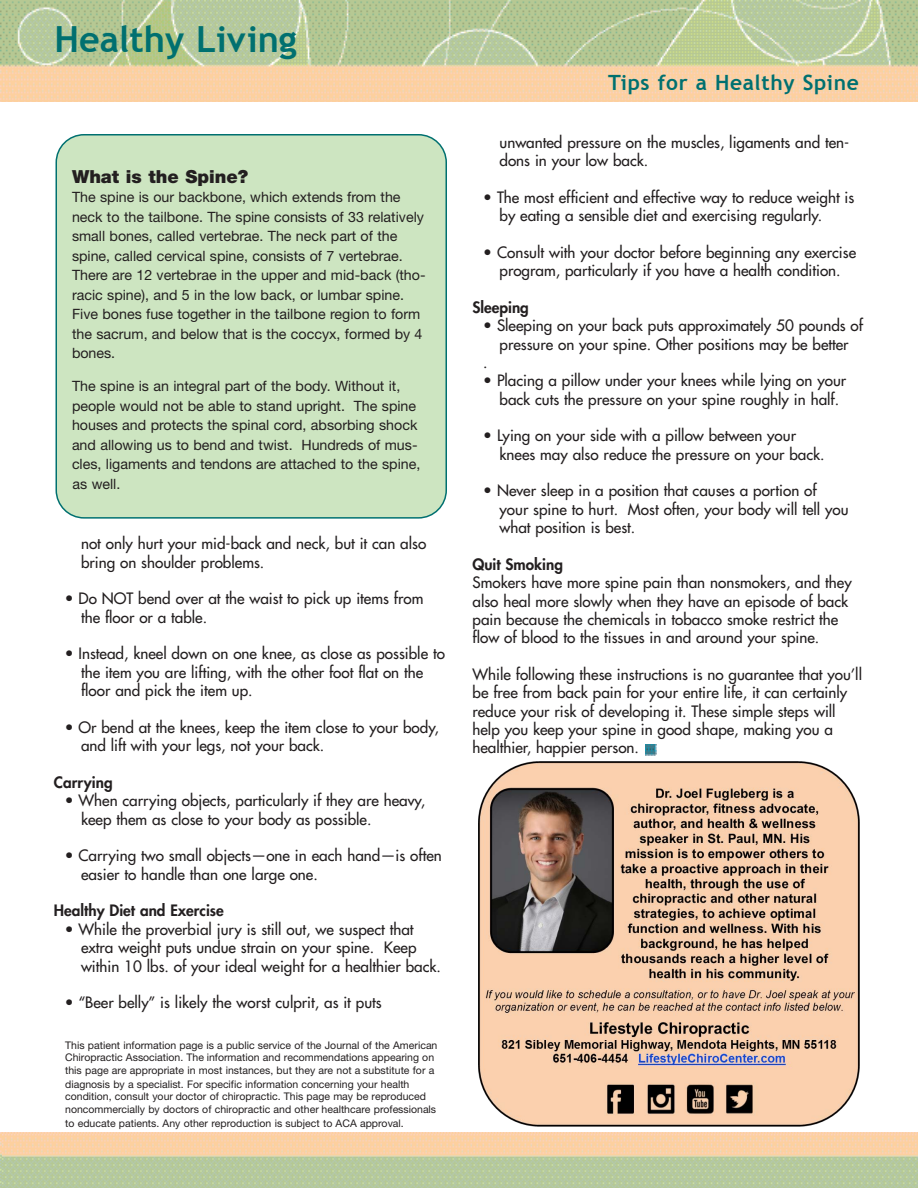
<style>
.page{position:relative;width:918px;height:1188px;background:#fff}
.page>*{position:absolute;margin:0;border:0;box-sizing:border-box;transform-origin:0 0}
.t1{font:700 36px "Trebuchet MS";color:#007070}
.t2{font:700 21px "Trebuchet MS";letter-spacing:.03em;color:#007070}
.t3{font:900 18px "Helvetica Neue LT Std";color:#231f20}
.t4{font:500 15.3px/18.3px "Futura Std";color:#231f20}
.t5{font:800 15.3px "Futura Std";color:#231f20}
.t6{font:14.25px/19.5px "Helvetica Neue LT Std";color:#231f20}
.t7{font:10.5px/12.9px "Helvetica Neue LT Std";color:#231f20}
.s1{color:#fff}
</style>
<div class="page">
<img style="left:0;top:1133px;width:918px;height:55px">
<img style="left:0;top:0;width:918px;height:80px">
<img style="left:0;top:80px;width:918px;height:22px">
<img style="left:3px;top:1134px;width:915px;height:54px">
<div style="left:56px;top:134px;width:391px;height:385px;background:#cde5c1"></div>
<svg style="left:646px;top:745px;width:10px;height:10px"></svg>
<img style="left:478px;top:762px;width:382px;height:364px">
<h1 class="t1" style="left:54px;top:18px;width:244px">Healthy Living</h1>
<p class="t3" style="left:72px;top:170px;width:178px">What is the Spine?</p>
<p class="t6" style="left:72px;top:189px;width:355px">The spine is our backbone, which extends from the neck to the tailbone. The spine consists of 33 relatively small bones, called vertebrae. The neck part of the spine, called cervical spine, consists of 7 vertebrae.<br>There are 12 vertebrae in the upper and mid-back (tho&shy;racic spine), and 5 in the low back, or lumbar spine.<br>Five bones fuse together in the tailbone region to form the sacrum, and below that is the coccyx, formed by 4 bones.</p>
<p class="t6" style="left:72px;top:378px;width:350px">The spine is an integral part of the body. Without it, people would not be able to stand upright. The spine houses and protects the spinal cord, absorbing shock and allowing us to bend and twist. Hundreds of mus&shy;cles, ligaments and tendons are attached to the spine, as well.</p>
<p class="t4" style="left:81px;top:536px;width:347px">not only hurt your mid-back and neck, but it can also bring on shoulder problems.</p>
<p class="t4" style="left:81px;top:591px;width:344px;text-indent:-16px">• Do NOT bend over at the waist to pick up items from the floor or a table.</p>
<p class="t4" style="left:81px;top:646px;width:365px;text-indent:-16px">• Instead, kneel down on one knee, as close as possible to the item you are lifting, with the other foot flat on the floor and pick the item up.</p>
<p class="t4" style="left:81px;top:719px;width:360px;text-indent:-16px">• Or bend at the knees, keep the item close to your body, and lift with your legs, not your back.</p>
<p class="t5" style="left:54px;top:775px;width:60px">Carrying</p>
<p class="t4" style="left:81px;top:793px;width:346px;text-indent:-16px">• When carrying objects, particularly if they are heavy, keep them as close to your body as possible.</p>
<p class="t4" style="left:81px;top:848px;width:362px;text-indent:-16px">• Carrying two small objects—one in each hand—is often easier to handle than one large one.</p>
<p class="t5" style="left:54px;top:903px;width:171px">Healthy Diet and Exercise</p>
<p class="t4" style="left:81px;top:921px;width:361px;text-indent:-16px">• While the proverbial jury is still out, we suspect that extra weight puts undue strain on your spine. Keep within 10 lbs. of your ideal weight for a healthier back.</p>
<p class="t4" style="left:65px;top:995px;width:318px">• “Beer belly” is likely the worst culprit, as it puts</p>
<p class="t7" style="left:65px;top:1040px;width:374px">This patient information page is a public service of the Journal of the American Chiropractic Association. The information and recommendations appearing on this page are appropriate in most instances, but they are not a substitute for a diagnosis by a specialist. For specific information concerning your health condition, consult your doctor of chiropractic. This page may be reproduced noncommercially by doctors of chiropractic and other healthcare professionals to educate patients. Any other reproduction is subject to ACA approval.</p>
<h2 class="t2" style="left:608px;top:70px;width:252px">Tips for a Healthy Spine</h2>
<p class="t4" style="left:500px;top:134px;width:351px">unwanted pressure on the muscles, ligaments and ten&shy;dons in your low back.</p>
<p class="t4" style="left:500px;top:189px;width:356px;text-indent:-16px">• The most efficient and effective way to reduce weight is by eating a sensible diet and exercising regularly.</p>
<p class="t4" style="left:483px;top:244px;width:374px;text-align:center">• Consult with your doctor before beginning any exercise program, particularly if you have a health condition.</p>
<p class="t5" style="left:472px;top:300px;width:58px">Sleeping</p>
<p class="t4" style="left:483px;top:317px;width:381px">• Sleeping on your back puts approximately 50 pounds of</p>
<p class="t4" style="left:500px;top:336px;width:351px">pressure on your spine. Other positions may be better</p>
<p class="t4" style="left:483px;top:354px;width:6px">.</p>
<p class="t4" style="left:483px;top:373px;width:365px;text-align:center">• Placing a pillow under your knees while lying on your back cuts the pressure on your spine roughly in half.</p>
<p class="t4" style="left:483px;top:428px;width:360px;text-align:center">• Lying on your side with a pillow between your <span class="s1">-------- </span>knees may also reduce the pressure on your back.</p>
<p class="t4" style="left:500px;top:483px;width:351px;text-indent:-16px">• Never sleep in a position that causes a portion of <span class="s1">---- </span>your spine to hurt. Most often, your body will tell you what position is best.</p>
<p class="t5" style="left:472px;top:557px;width:92px">Quit Smoking</p>
<p class="t4" style="left:472px;top:575px;width:381px">Smokers have more spine pain than nonsmokers, and they also heal more slowly when they have an episode of back pain because the chemicals in tobacco smoke restrict the flow of blood to the tissues in and around your spine.</p>
<p class="t4" style="left:472px;top:666px;width:391px">While following these instructions is no guarantee that you’ll be free from back pain for your entire life, it can certainly reduce your risk of developing it. These simple steps will help you keep your spine in good shape, making you a healthier, happier person.</p>
</div>
